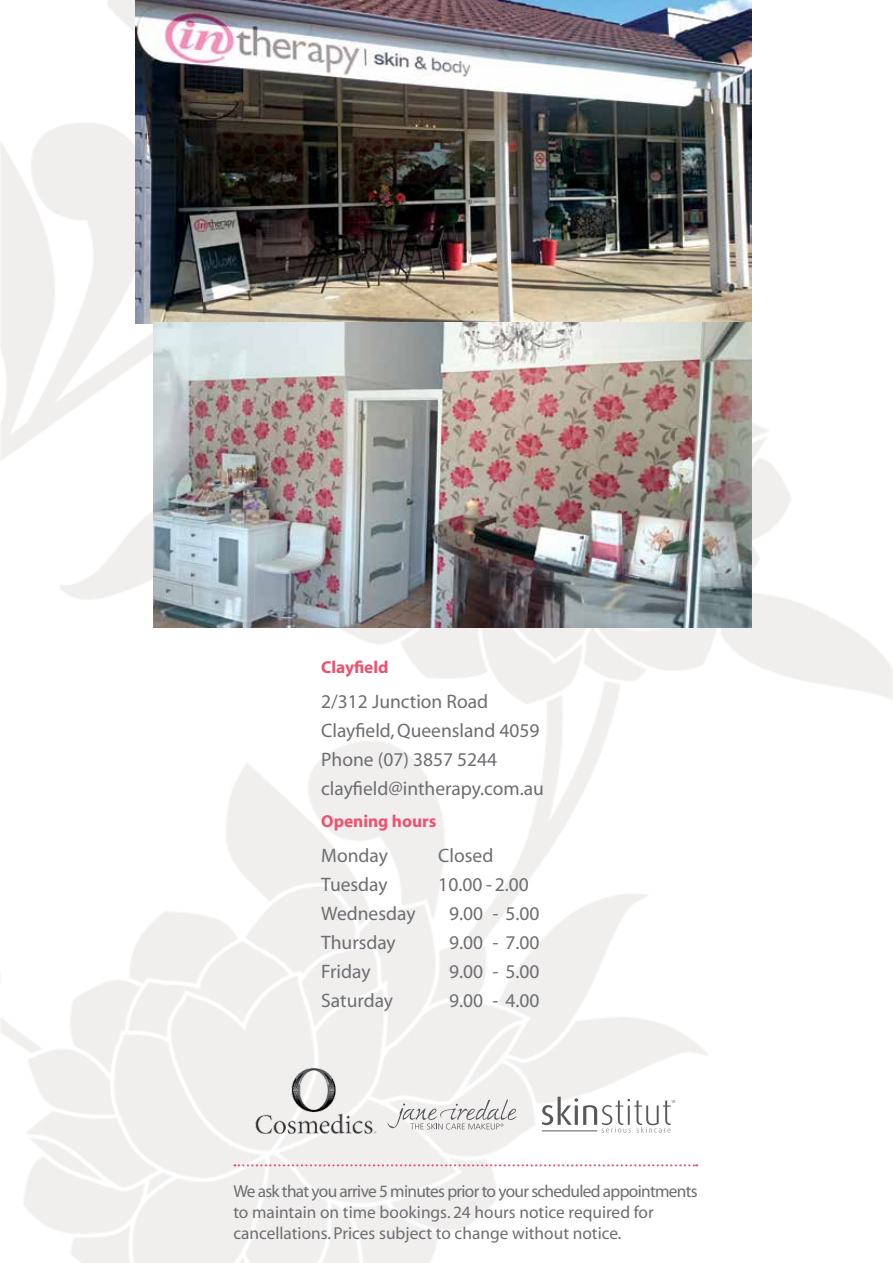
<style>
.page{position:relative;width:893px;height:1263px;background:#fff}
.page>*{position:absolute;margin:0;border:0;box-sizing:border-box;transform-origin:0 0}
.t1{font:19.5px/29px "Myriad";color:#6d6e71}
.t2{font:17.4px/20.9px "Myriad";color:#6d6e71}
.t3{font:17.4px "Myriad Bold Norm";color:#ed516e}
</style>
<div class="page">
<img style="left:0;top:0;width:893px;height:1263px">
<img style="left:135px;top:0;width:617px;height:324px">
<img style="left:153px;top:322px;width:599px;height:305px">
<svg style="left:234px;top:1164px;width:463px;height:2px"></svg>
<svg style="left:387px;top:1099px;width:130px;height:30px;background:#dcdbdb"></svg>
<svg style="left:542px;top:1097px;width:133px;height:36px"></svg>
<img style="left:250px;top:1063px;width:128px;height:70px">
<p class="t3" style="left:321px;top:658px;width:69px">Clayfield</p>
<p class="t1" style="left:321px;top:688px;width:224px">2/312 Junction Road<br>Clayfield, Queensland 4059<br>Phone (07) 3857 5244 clayfield@intherapy.com.au</p>
<p class="t3" style="left:321px;top:812px;width:117px">Opening hours</p>
<p class="t1" style="left:321px;top:842px;width:68px">Monday</p>
<p class="t1" style="left:438px;top:842px;width:57px">Closed</p>
<p class="t1" style="left:321px;top:871px;width:68px">Tuesday</p>
<p class="t1" style="left:438px;top:871px;width:92px">10.00 - 2.00</p>
<p class="t1" style="left:321px;top:900px;width:96px">Wednesday</p>
<p class="t1" style="left:449px;top:900px;width:92px">9.00 - 5.00</p>
<p class="t1" style="left:321px;top:929px;width:76px">Thursday</p>
<p class="t1" style="left:449px;top:929px;width:92px">9.00 - 7.00</p>
<p class="t1" style="left:321px;top:958px;width:51px">Friday</p>
<p class="t1" style="left:449px;top:958px;width:92px">9.00 - 5.00</p>
<p class="t1" style="left:321px;top:987px;width:73px">Saturday</p>
<p class="t1" style="left:449px;top:987px;width:92px">9.00 - 4.00</p>
<p class="t2" style="left:233px;top:1181px;width:466px">We ask that you arrive 5 minutes prior to your scheduled appointments to maintain on time bookings. 24 hours notice required for cancellations. Prices subject to change without notice.</p>
</div>
